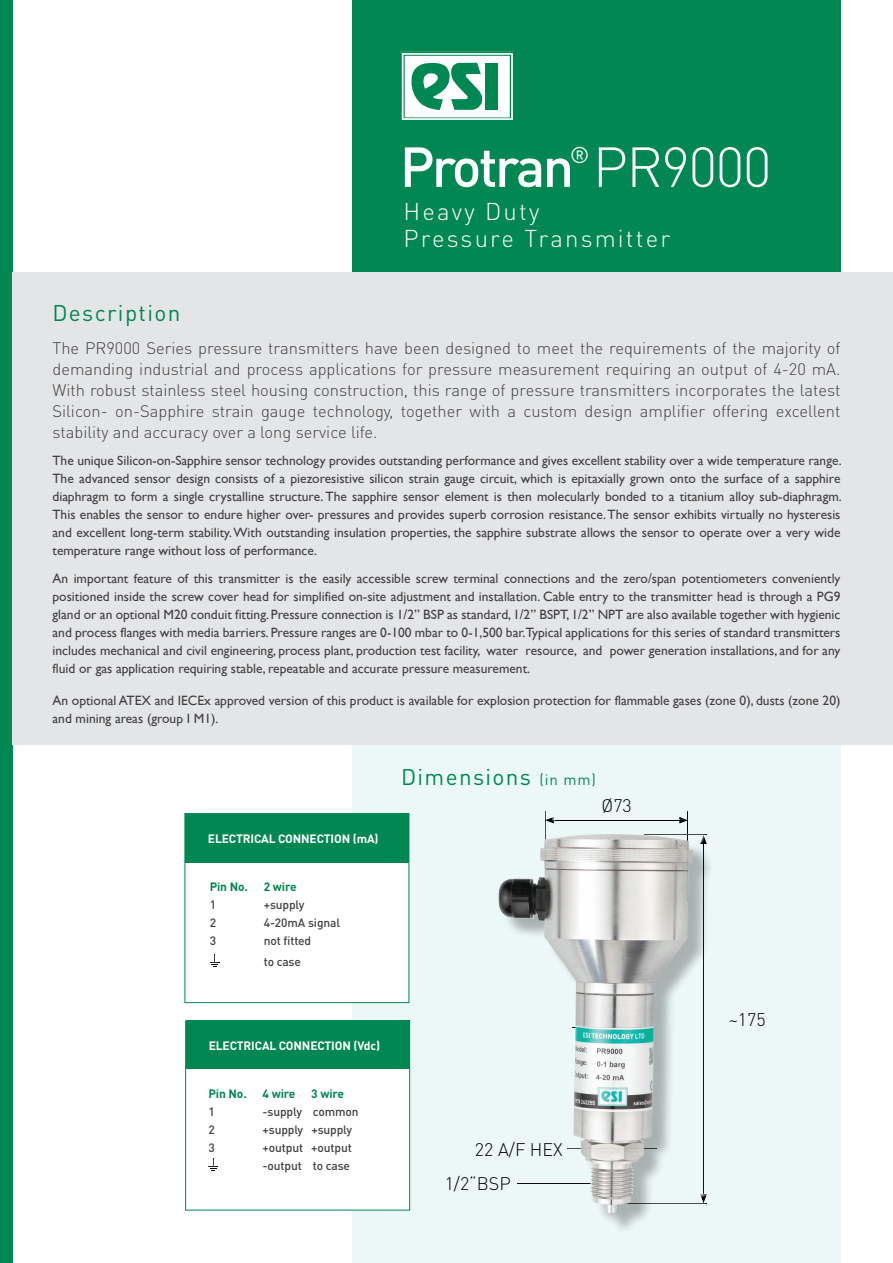
<style>
.page{position:relative;width:893px;height:1263px;background:#fff}
.page>*{position:absolute;margin:0;border:0;box-sizing:border-box;transform-origin:0 0}
.t1{font:500 55.5px "DINOT";letter-spacing:-.05em;color:#fff}
.t2{font:300 24px/27px "DINOT";letter-spacing:.09em;color:#fff}
.t3{font:22.5px "DINOT";letter-spacing:.06em;color:#008752}
.t4{font:22.5px "DINOT";color:#fff}
.t5{font:300 18px "DINOT";color:#000}
.t6{font:300 16.5px/21px "DINOT";color:#414042;text-align:justify}
.t7{font:13.5px/18px "Gill Sans";color:#414042;text-align:justify}
.t8{font:500 12px/18px "DINOT";letter-spacing:-.01em;color:#414042}
.t9{font:700 12px "DINOT";letter-spacing:-.01em;color:#fff}
.t10{font:700 12px "DINOT";letter-spacing:-.01em;color:#008752}
.s1{font-weight:300}
.s2{font-size:15px}
</style>
<div class="page">
<div style="left:352px;top:0;width:488px;height:273px;background:#008752"></div>
<div style="left:0;top:0;width:13px;height:1263px;background:#008752"></div>
<svg style="left:401px;top:53px;width:112px;height:67px"></svg>
<div style="left:352px;top:274px;width:488px;height:989px;background:#ecf8f8"></div>
<div style="left:13px;top:273px;width:880px;height:472px;background:#e4e5e6"></div>
<hr style="left:544px;top:809px;width:2px;height:94px;background:#000;opacity:.75">
<hr style="left:686px;top:809px;width:3px;height:94px;background:#000;opacity:.75">
<hr style="left:641px;top:832px;width:67px;height:4px;background:#ecf8f8">
<hr style="left:642px;top:834px;width:67px;height:2px;background:#000;opacity:.75">
<div style="left:545px;top:814px;width:146px;height:11px;background:#ecf8f8"></div>
<div style="left:544px;top:815px;width:145px;height:11px;background:#000;opacity:.75"></div>
<div style="left:502px;top:838px;width:213px;height:396px;background:#000;opacity:.3"></div>
<img style="left:498px;top:834px;width:137px;height:379px">
<div style="left:185px;top:1021px;width:225px;height:189px;background:#fff;border:1px solid #008752"></div>
<div style="left:184px;top:813px;width:225px;height:190px;background:#fff;border:1px solid #008752"></div>
<svg style="left:208px;top:1158px;width:10px;height:13px"></svg>
<div style="left:185px;top:814px;width:224px;height:48px;background:#008752"></div>
<svg style="left:210px;top:954px;width:10px;height:13px"></svg>
<div style="left:186px;top:1021px;width:224px;height:48px;background:#008752"></div>
<h3 class="t4" style="left:570px;top:140px;width:21px">®</h3>
<h2 class="t2" style="left:404px;top:197px;width:268px">Heavy Duty<br>Pressure Transmitter</h2>
<h1 class="t1" style="left:400px;top:129px;width:373px">Protran <span class="s1">PR9000</span></h1>
<h3 class="t3" style="left:52px;top:297px;width:129px">Description</h3>
<p class="t6" style="left:52px;top:337px;width:789px">The PR9000 Series pressure transmitters have been designed to meet the requirements of the majority of demanding industrial and process applications for pressure measurement requiring an output of 4-20 mA.<br>With robust stainless steel housing construction, this range of pressure transmitters incorporates the latest Silicon- on-Sapphire strain gauge technology, together with a custom design amplifier offering excellent stability and accuracy over a long service life.</p>
<p class="t7" style="left:52px;top:451px;width:791px">The unique Silicon-on-Sapphire sensor technology provides outstanding performance and gives excellent stability over a wide temperature range.<br>The advanced sensor design consists of a piezoresistive silicon strain gauge circuit, which is epitaxially grown onto the surface of a sapphire diaphragm to form a single crystalline structure. The sapphire sensor element is then molecularly bonded to a titanium alloy sub-diaphragm.<br>This enables the sensor to endure higher over- pressures and provides superb corrosion resistance. The sensor exhibits virtually no hysteresis and excellent long-term stability. With outstanding insulation properties, the sapphire substrate allows the sensor to operate over a very wide temperature range without loss of performance.</p>
<p class="t7" style="left:52px;top:570px;width:789px">An important feature of this transmitter is the easily accessible screw terminal connections and the zero/span potentiometers conveniently positioned inside the screw cover head for simplified on-site adjustment and installation. Cable entry to the transmitter head is through a PG9 gland or an optional M20 conduit fitting. Pressure connection is 1/2” BSP as standard, 1/2” BSPT, 1/2” NPT are also available together with hygienic and process flanges with media barriers. Pressure ranges are 0-100 mbar to 0-1,500 bar.Typical applications for this series of standard transmitters includes mechanical and civil engineering, process plant, production test facility, water resource, and power generation installations, and for any fluid or gas application requiring stable, repeatable and accurate pressure measurement.</p>
<p class="t7" style="left:52px;top:691px;width:789px">An optional ATEX and IECEx approved version of this product is available for explosion protection for flammable gases (zone 0), dusts (zone 20) and mining areas (group I M1).</p>
<p class="t9" style="left:208px;top:831px;width:172px">ELECTRICAL CONNECTION (mA)</p>
<p class="t10" style="left:210px;top:878px;width:40px">Pin No.</p>
<p class="t10" style="left:264px;top:878px;width:34px">2 wire</p>
<p class="t8" style="left:210px;top:895px;width:8px">1</p>
<p class="t8" style="left:264px;top:895px;width:42px">+supply</p>
<p class="t8" style="left:210px;top:913px;width:8px">2</p>
<p class="t8" style="left:264px;top:913px;width:78px">4-20mA signal</p>
<p class="t8" style="left:210px;top:931px;width:8px">3</p>
<p class="t8" style="left:264px;top:929px;width:49px;line-height:21px">not fitted to case</p>
<h3 class="t3" style="left:401px;top:761px;width:196px">Dimensions <span class="s2">(in mm)</span></h3>
<h3 class="t5" style="left:602px;top:793px;width:32px">Ø73</h3>
<p class="t9" style="left:209px;top:1037px;width:173px">ELECTRICAL CONNECTION (Vdc)</p>
<p class="t10" style="left:209px;top:1085px;width:40px">Pin No.</p>
<p class="t10" style="left:263px;top:1085px;width:34px">4 wire</p>
<p class="t10" style="left:311px;top:1085px;width:34px">3 wire</p>
<p class="t8" style="left:209px;top:1102px;width:8px">1</p>
<p class="t8" style="left:263px;top:1102px;width:98px">-supply common</p>
<p class="t8" style="left:209px;top:1120px;width:8px">2</p>
<p class="t8" style="left:263px;top:1120px;width:91px">+supply +supply</p>
<p class="t8" style="left:209px;top:1138px;width:8px">3</p>
<p class="t8" style="left:263px;top:1138px;width:91px">+output +output -output to case</p>
<h3 class="t5" style="left:475px;top:1137px;width:89px">22 A/F HEX</h3>
<h3 class="t5" style="left:445px;top:1171px;width:68px">1/2“BSP</h3>
<h3 class="t5" style="left:729px;top:1007px;width:39px">~175</h3>
</div>
